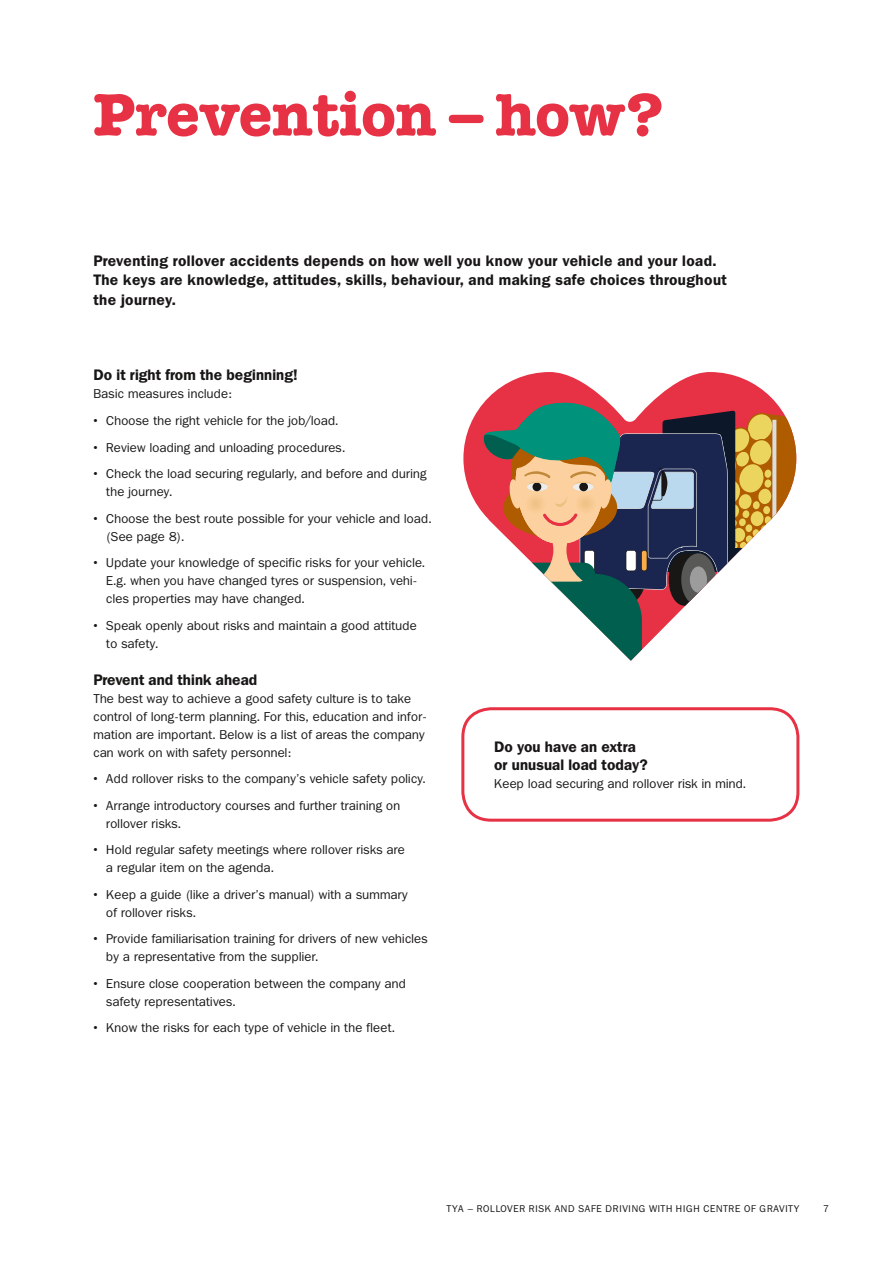
<style>
.page{position:relative;width:893px;height:1263px;background:#fff}
.page>*{position:absolute;margin:0;border:0;box-sizing:border-box;transform-origin:0 0}
.t1{font:700 60px "American Typewriter Std";color:#e73144}
.t2{font:15px/19.5px "Franklin ITC Demi";letter-spacing:.025em;color:#181716}
.t3{font:15px/18px "Franklin ITC Demi";letter-spacing:.005em;color:#181716}
.t4{font:12.75px/18px "Franklin ITC Book";letter-spacing:.025em;color:#181716}
.t5{font:9.75px "Franklin ITC Book";letter-spacing:.075em;color:#181716}
</style>
<div class="page">
<div style="left:461px;top:707px;width:338px;height:115px;border:3px solid #e73144;border-radius:28px"></div>
<svg style="left:463px;top:372px;width:312px;height:137px;fill:#e73144"></svg>
<svg style="left:480px;top:401px;width:316px;height:260px"></svg>
<h1 class="t1" style="left:94px;top:79px;width:573px">Prevention – how?</h1>
<p class="t2" style="left:94px;top:251px;width:635px">Preventing rollover accidents depends on how well you know your vehicle and your load.<br>The keys are knowledge, attitudes, skills, behaviour, and making safe choices throughout the journey.</p>
<p class="t3" style="left:94px;top:367px;width:205px">Do it right from the beginning!</p>
<p class="t4" style="left:94px;top:385px;width:139px">Basic measures include:</p>
<p class="t4" style="left:94px;top:412px;width:246px">• Choose the right vehicle for the job/load.</p>
<p class="t4" style="left:94px;top:438px;width:253px">• Review loading and unloading procedures.</p>
<p class="t4" style="left:106px;top:465px;width:322px;text-indent:-13px">• Check the load securing regularly, and before and during the journey.</p>
<p class="t4" style="left:106px;top:509px;width:327px;text-indent:-13px">• Choose the best route possible for your vehicle and load. (See page 8).</p>
<p class="t4" style="left:106px;top:554px;width:320px;text-indent:-13px">• Update your knowledge of specific risks for your vehicle.<br>E.g. when you have changed tyres or suspension, vehi&shy;cles properties may have changed.</p>
<p class="t4" style="left:106px;top:616px;width:312px;text-indent:-13px">• Speak openly about risks and maintain a good attitude to safety.</p>
<p class="t3" style="left:94px;top:671px;width:165px">Prevent and think ahead</p>
<p class="t4" style="left:94px;top:689px;width:334px">The best way to achieve a good safety culture is to take control of long-term planning. For this, education and infor&shy;mation are important. Below is a list of areas the company can work on with safety personnel:</p>
<p class="t4" style="left:94px;top:770px;width:333px">• Add rollover risks to the company’s vehicle safety policy.</p>
<p class="t4" style="left:106px;top:797px;width:295px;text-indent:-13px">• Arrange introductory courses and further training on rollover risks.</p>
<p class="t4" style="left:106px;top:841px;width:300px;text-indent:-13px">• Hold regular safety meetings where rollover risks are a regular item on the agenda.</p>
<p class="t4" style="left:106px;top:886px;width:303px;text-indent:-13px">• Keep a guide (like a driver’s manual) with a summary of rollover risks.</p>
<p class="t4" style="left:106px;top:930px;width:323px;text-indent:-13px">• Provide familiarisation training for drivers of new vehicles by a representative from the supplier.</p>
<p class="t4" style="left:106px;top:975px;width:301px;text-indent:-13px">• Ensure close cooperation between the company and safety representatives.</p>
<p class="t4" style="left:94px;top:1019px;width:303px">• Know the risks for each type of vehicle in the fleet.</p>
<p class="t3" style="left:494px;top:738px;width:155px">Do you have an extra or unusual load today?</p>
<p class="t4" style="left:494px;top:775px;width:253px">Keep load securing and rollover risk in mind.</p>
<p class="t5" style="left:446px;top:1203px;width:354px">TYA – ROLLOVER RISK AND SAFE DRIVING WITH HIGH CENTRE OF GRAVITY</p>
<p class="t5" style="left:823px;top:1203px;width:7px">7</p>
</div>
